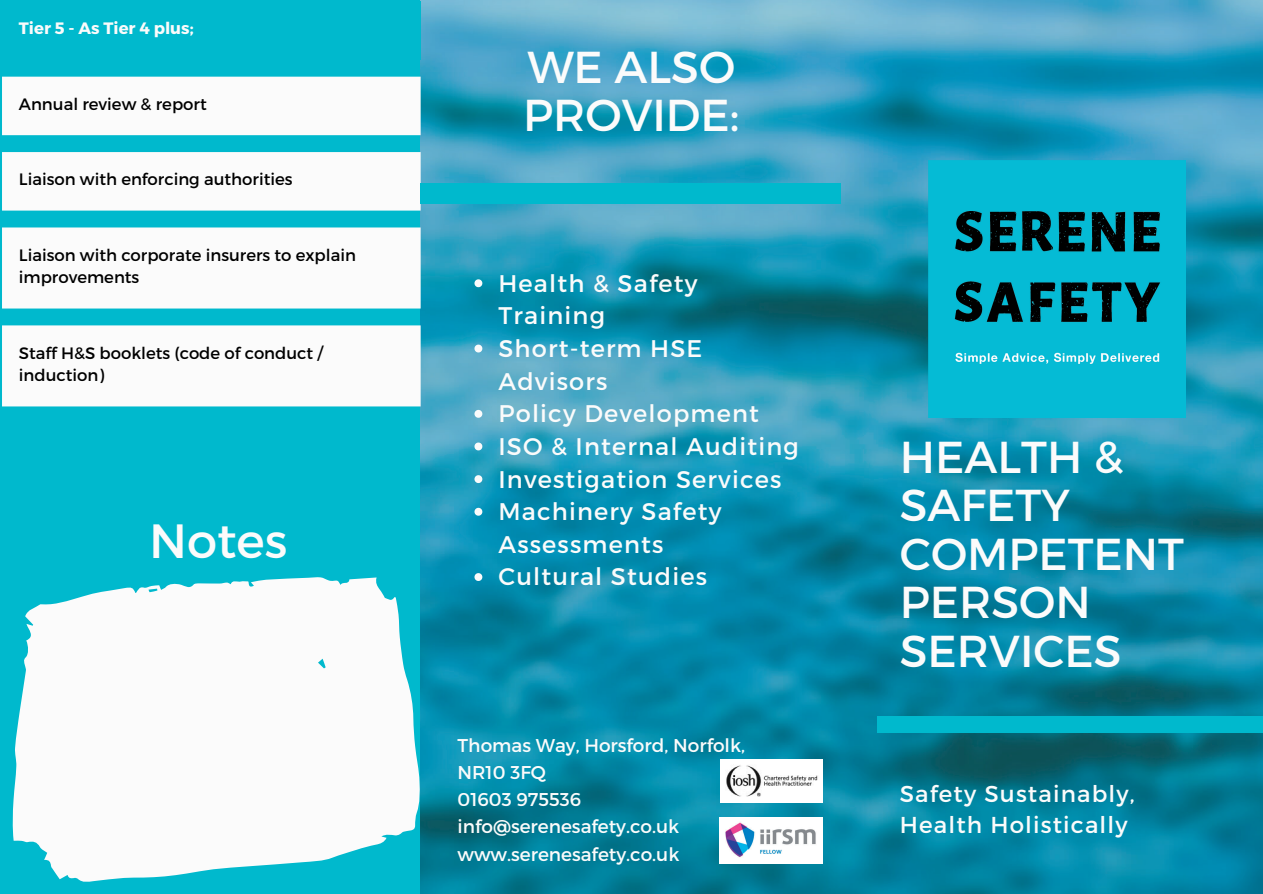
<style>
.page{position:relative;width:1263px;height:894px;background:#fff}
.page>*{position:absolute;margin:0;border:0;box-sizing:border-box;transform-origin:0 0}
.t1{font:48px "Montserrat";color:#fbfbfb}
.t2{font:44.7px/48.3px "Montserrat";color:#fbfbfb}
.t3{font:24px/32.5px "Montserrat";letter-spacing:.05em;color:#fbfbfb}
.t4{font:22.95px/31.5px "Montserrat";letter-spacing:.05em;color:#fbfbfb}
.t5{font:18.45px/27.2px "Montserrat";color:#fbfbfb}
.t6{font:16.5px/22.5px "Montserrat";color:#000}
.t7{font:700 16.5px "Montserrat";color:#fbfbfb}
</style>
<div class="page">
<div style="left:0;top:0;width:1263px;height:893px;background:#00b9cd"></div>
<img style="left:421px;top:0;width:842px;height:893px">
<div style="left:877px;top:716px;width:386px;height:16px;background:#00b9cd"></div>
<img style="left:929px;top:160px;width:256px;height:257px">
<svg style="left:12px;top:577px;width:408px;height:305px;background:#d9f2f4"></svg>
<svg style="left:2px;top:77px;width:419px;height:329px;background:#d4f0f3"></svg>
<img style="left:719px;top:817px;width:103px;height:46px">
<img style="left:721px;top:759px;width:101px;height:42px">
<div style="left:421px;top:184px;width:420px;height:20px;background:#00b9cd"></div>
<svg style="left:474px;top:279px;width:8px;height:8px"></svg>
<svg style="left:474px;top:344px;width:8px;height:8px"></svg>
<svg style="left:474px;top:410px;width:8px;height:7px"></svg>
<svg style="left:474px;top:442px;width:8px;height:8px"></svg>
<svg style="left:474px;top:475px;width:8px;height:8px"></svg>
<svg style="left:474px;top:507px;width:8px;height:8px"></svg>
<svg style="left:474px;top:573px;width:8px;height:8px"></svg>
<p class="t7" style="left:19px;top:17px;width:176px">Tier 5 - As Tier 4 plus;</p>
<p class="t6" style="left:19px;top:92px;width:189px">Annual review &amp; report</p>
<p class="t6" style="left:19px;top:167px;width:275px">Liaison with enforcing authorities</p>
<p class="t6" style="left:19px;top:243px;width:339px">Liaison with corporate insurers to explain improvements</p>
<p class="t6" style="left:19px;top:340px;width:306px">Staff H&amp;S booklets (code of conduct / induction)</p>
<h1 class="t1" style="left:149px;top:509px;width:140px">Notes</h1>
<h2 class="t2" style="left:523px;top:40px;width:218px">WE ALSO<br>PROVIDE:</h2>
<p class="t3" style="left:498px;top:265px;width:302px">Health &amp; Safety<br>Training<br>Short-term HSE<br>Advisors<br>Policy Development<br>ISO &amp; Internal Auditing<br>Investigation Services<br>Machinery Safety<br>Assessments<br>Cultural Studies</p>
<p class="t5" style="left:458px;top:730px;width:289px">Thomas Way, Horsford, Norfolk,<br>NR10 3FQ<br>01603 975536 info@serenesafety.co.uk www.serenesafety.co.uk</p>
<h2 class="t2" style="left:900px;top:430px;width:286px">HEALTH &amp;<br>SAFETY<br>COMPETENT<br>PERSON<br>SERVICES</h2>
<p class="t4" style="left:900px;top:776px;width:236px">Safety Sustainably,<br>Health Holistically</p>
</div>
